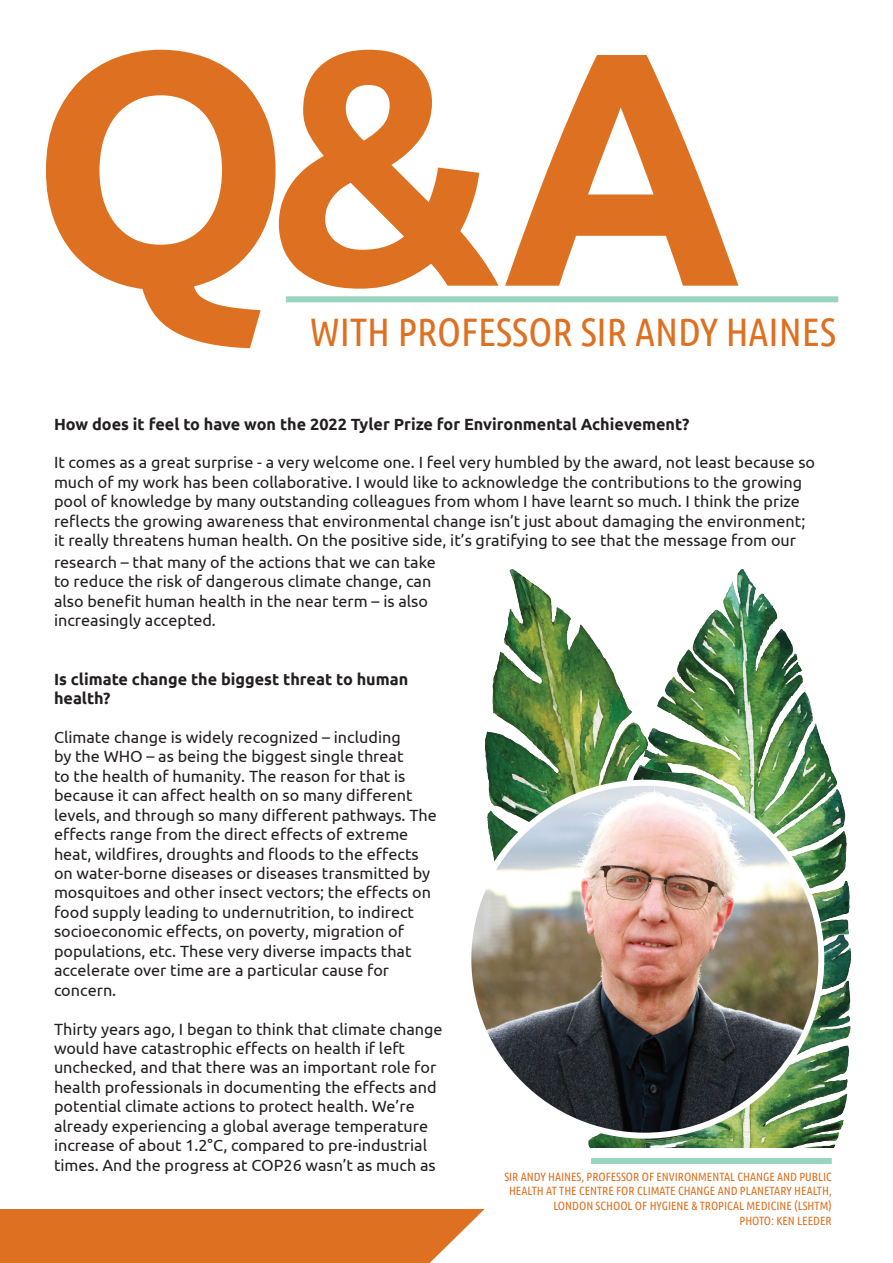
<style>
.page{position:relative;width:893px;height:1263px;background:#fff}
.page>*{position:absolute;margin:0;border:0;box-sizing:border-box;transform-origin:0 0}
.t1{font:700 332.7px "Ubuntu";color:#de7121}
.t2{font:39.75px "Ubuntu Condensed";color:#de7121}
.t3{font:16.2px/19.5px "Ubuntu";color:#231f20}
.t4{font:700 16.2px/19.5px "Ubuntu";color:#231f20}
.t5{font:12px/14.7px "Ubuntu Condensed";color:#de7121;text-align:right}
</style>
<div class="page">
<img style="left:486px;top:570px;width:131px;height:578px">
<div style="left:286px;top:296px;width:552px;height:6px;background:#98d4c0"></div>
<img style="left:617px;top:570px;width:233px;height:578px">
<img style="left:472px;top:783px;width:347px;height:353px">
<div style="left:591px;top:1158px;width:241px;height:6px;background:#98d4c0"></div>
<div style="left:0;top:1210px;width:554px;height:53px;background:#de7121"></div>
<svg style="left:430px;top:1209px;width:124px;height:54px"></svg>
<h1 class="t1" style="left:29px;top:-34px;width:714px">Q&amp;A</h1>
<h2 class="t2" style="left:310px;top:307px;width:528px">WITH PROFESSOR SIR ANDY HAINES</h2>
<p class="t4" style="left:54px;top:414px;width:637px">How does it feel to have won the 2022 Tyler Prize for Environmental Achievement?</p>
<p class="t3" style="left:54px;top:452px;width:763px">It comes as a great surprise - a very welcome one. I feel very humbled by the award, not least because so much of my work has been collaborative. I would like to acknowledge the contributions to the growing pool of knowledge by many outstanding colleagues from whom I have learnt so much. I think the prize reflects the growing awareness that environmental change isn’t just about damaging the environment; it really threatens human health. On the positive side, it’s gratifying to see that the message from our</p>
<p class="t3" style="left:54px;top:552px;width:383px">research – that many of the actions that we can take to reduce the risk of dangerous climate change, can also benefit human health in the near term – is also increasingly accepted.</p>
<p class="t4" style="left:54px;top:669px;width:356px">Is climate change the biggest threat to human health?</p>
<p class="t3" style="left:54px;top:727px;width:384px">Climate change is widely recognized – including<br>by the WHO – as being the biggest single threat<br>to the health of humanity. The reason for that is because it can affect health on so many different levels, and through so many different pathways. The effects range from the direct effects of extreme heat, wildfires, droughts and floods to the effects on water-borne diseases or diseases transmitted by mosquitoes and other insect vectors; the effects on food supply leading to undernutrition, to indirect socioeconomic effects, on poverty, migration of populations, etc. These very diverse impacts that accelerate over time are a particular cause for concern.</p>
<p class="t3" style="left:54px;top:1018px;width:390px">Thirty years ago, I began to think that climate change would have catastrophic effects on health if left unchecked, and that there was an important role for health professionals in documenting the effects and potential climate actions to protect health. We’re already experiencing a global average temperature increase of about 1.2°C, compared to pre-industrial times. And the progress at COP26 wasn’t as much as</p>
<p class="t5" style="left:504px;top:1169px;width:329px">SIR ANDY HAINES, PROFESSOR OF ENVIRONMENTAL CHANGE AND PUBLIC HEALTH AT THE CENTRE FOR CLIMATE CHANGE AND PLANETARY HEALTH, LONDON SCHOOL OF HYGIENE &amp; TROPICAL MEDICINE (LSHTM)<br>PHOTO: KEN LEEDER</p>
</div>
